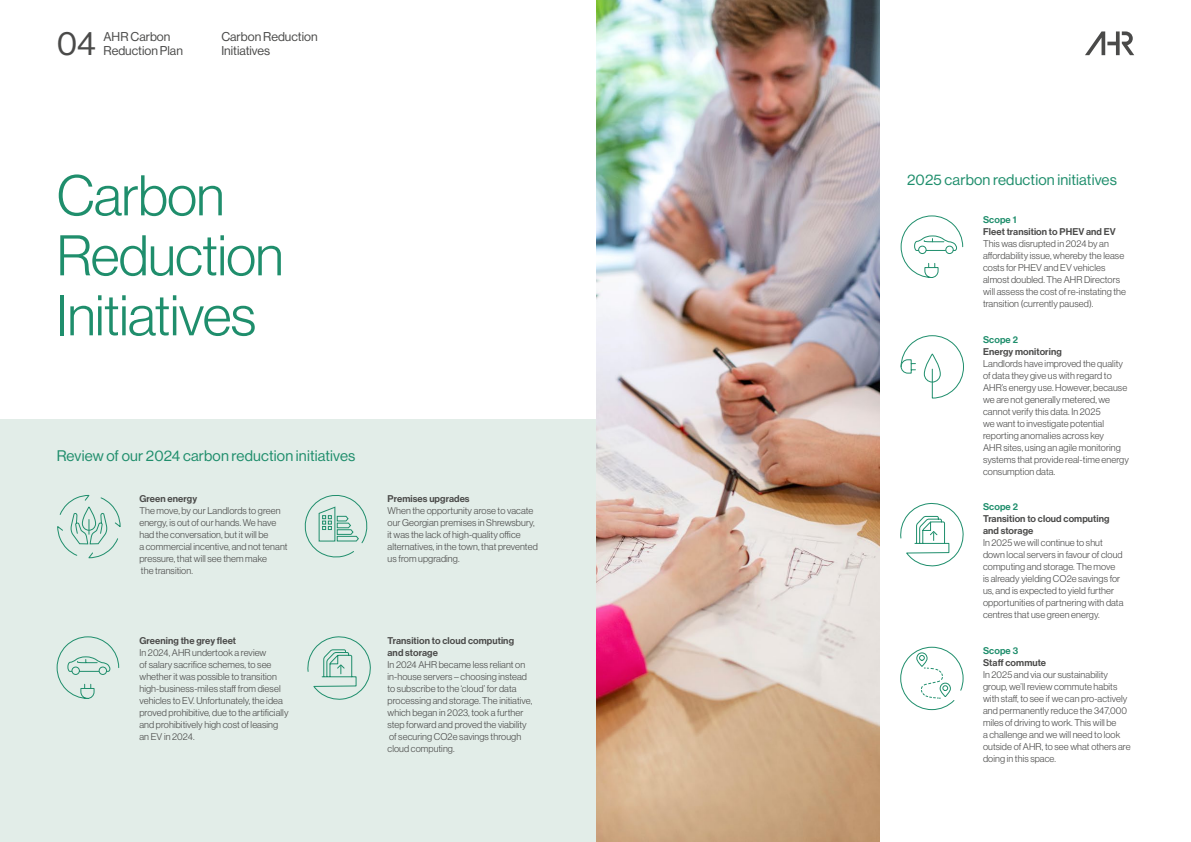
<style>
.page{position:relative;width:1191px;height:842px;background:#fff}
.page>*{position:absolute;margin:0;border:0;box-sizing:border-box;transform-origin:0 0}
.t1{font:56px/60px "N Haas Grotesk DS Pro 45 Lt";letter-spacing:-.01em;color:#1f8e6c}
.t2{font:33.1px "N Haas Grotesk DS Pro 55 Rg";color:#4a4a49}
.t3{font:15px "N Haas Grotesk DS Pro 55 Rg";letter-spacing:.01em;color:#1f8e6c}
.t4{font:12.5px/14px "N Haas Grotesk DS Pro 55 Rg";color:#4a4a49}
.t5{font:9.6px/12px "N Haas Grotesk DS Pro 45 Lt";letter-spacing:.01em;color:#4a4a49}
.t6{font:9.6px/12px "N Haas Grotesk DS Pro 65 Md";letter-spacing:.01em;color:#4a4a49}
.t7{font:9.6px "N Haas Grotesk DS Pro 65 Md";letter-spacing:.01em;color:#1f8e6c}
</style>
<div class="page">
<img style="left:596px;top:0;width:283px;height:842px">
<div style="left:0;top:420px;width:595px;height:422px;background:#e2ede8"></div>
<svg style="left:56px;top:636px;width:63px;height:63px"></svg>
<svg style="left:304px;top:495px;width:64px;height:63px"></svg>
<svg style="left:307px;top:636px;width:64px;height:64px"></svg>
<svg style="left:57px;top:495px;width:64px;height:64px"></svg>
<svg style="left:900px;top:215px;width:63px;height:63px"></svg>
<svg style="left:900px;top:335px;width:64px;height:64px"></svg>
<svg style="left:900px;top:503px;width:63px;height:63px"></svg>
<svg style="left:900px;top:646px;width:64px;height:64px"></svg>
<svg style="left:1085px;top:31px;width:49px;height:24px"></svg>
<h2 class="t2" style="left:57px;top:24px;width:41px">04</h2>
<h3 class="t4" style="left:104px;top:30px;width:68px">AHR Carbon</h3>
<h3 class="t4" style="left:104px;top:44px;width:81px">Reduction Plan</h3>
<h3 class="t4" style="left:221px;top:30px;width:98px">Carbon Reduction<br>Initiatives</h3>
<h1 class="t1" style="left:57px;top:166px;width:228px">Carbon<br>Reduction<br>Initiatives</h1>
<h3 class="t3" style="left:57px;top:447px;width:300px">Review of our 2024 carbon reduction initiatives</h3>
<p class="t6" style="left:139px;top:493px;width:59px">Green energy</p>
<p class="t5" style="left:139px;top:505px;width:150px">The move, by our Landlords to green energy, is out of our hands. We have had the conversation, but it will be<br>a commercial incentive, and not tenant pressure, that will see them make<br>the transition.</p>
<p class="t6" style="left:139px;top:635px;width:98px">Greening the grey fleet</p>
<p class="t5" style="left:139px;top:646px;width:151px">In 2024, AHR undertook a review<br>of salary sacrifice schemes, to see whether it was possible to transition high-business-miles staff from diesel vehicles to EV. Unfortunately, the idea proved prohibitive, due to the artificially and prohibitively high cost of leasing an EV in 2024.</p>
<p class="t6" style="left:387px;top:493px;width:84px">Premises upgrades</p>
<p class="t5" style="left:387px;top:505px;width:152px">When the opportunity arose to vacate our Georgian premises in Shrewsbury, it was the lack of high-quality office alternatives, in the town, that prevented us from upgrading.</p>
<p class="t6" style="left:387px;top:635px;width:128px">Transition to cloud computing and storage</p>
<p class="t5" style="left:387px;top:658px;width:146px">In 2024 AHR became less reliant on in-house servers – choosing instead to subscribe to the ‘cloud’ for data processing and storage. The initiative, which began in 2023, took a further step forward and proved the viability of securing CO2e savings through cloud computing.</p>
<h3 class="t3" style="left:907px;top:171px;width:211px">2025 carbon reduction initiatives</h3>
<p class="t7" style="left:983px;top:214px;width:35px">Scope 1</p>
<p class="t6" style="left:983px;top:226px;width:134px">Fleet transition to PHEV and EV</p>
<p class="t5" style="left:983px;top:238px;width:145px">This was disrupted in 2024 by an affordability issue, whereby the lease costs for PHEV and EV vehicles almost doubled. The AHR Directors will assess the cost of re-instating the transition (currently paused).</p>
<p class="t7" style="left:983px;top:334px;width:36px">Scope 2</p>
<p class="t6" style="left:983px;top:345px;width:80px">Energy monitoring</p>
<p class="t5" style="left:983px;top:357px;width:147px">Landlords have improved the quality of data they give us with regard to<br>AHR’s energy use. However, because we are not generally metered, we cannot verify this data. In 2025<br>we want to investigate potential reporting anomalies across key<br>AHR sites, using an agile monitoring systems that provide real-time energy consumption data.</p>
<p class="t7" style="left:983px;top:501px;width:36px">Scope 2</p>
<p class="t6" style="left:983px;top:513px;width:128px">Transition to cloud computing and storage</p>
<p class="t5" style="left:983px;top:537px;width:142px">In 2025 we will continue to shut down local servers in favour of cloud computing and storage. The move is already yielding CO2e savings for us, and is expected to yield further opportunities of partnering with data centres that use green energy.</p>
<p class="t7" style="left:983px;top:645px;width:37px">Scope 3</p>
<p class="t6" style="left:983px;top:657px;width:65px">Staff commute</p>
<p class="t5" style="left:983px;top:669px;width:149px">In 2025 and via our sustainability group, we’ll review commute habits with staff, to see if we can pro-actively and permanently reduce the 347,000 miles of driving to work. This will be<br>a challenge and we will need to look outside of AHR, to see what others are doing in this space.</p>
</div>
